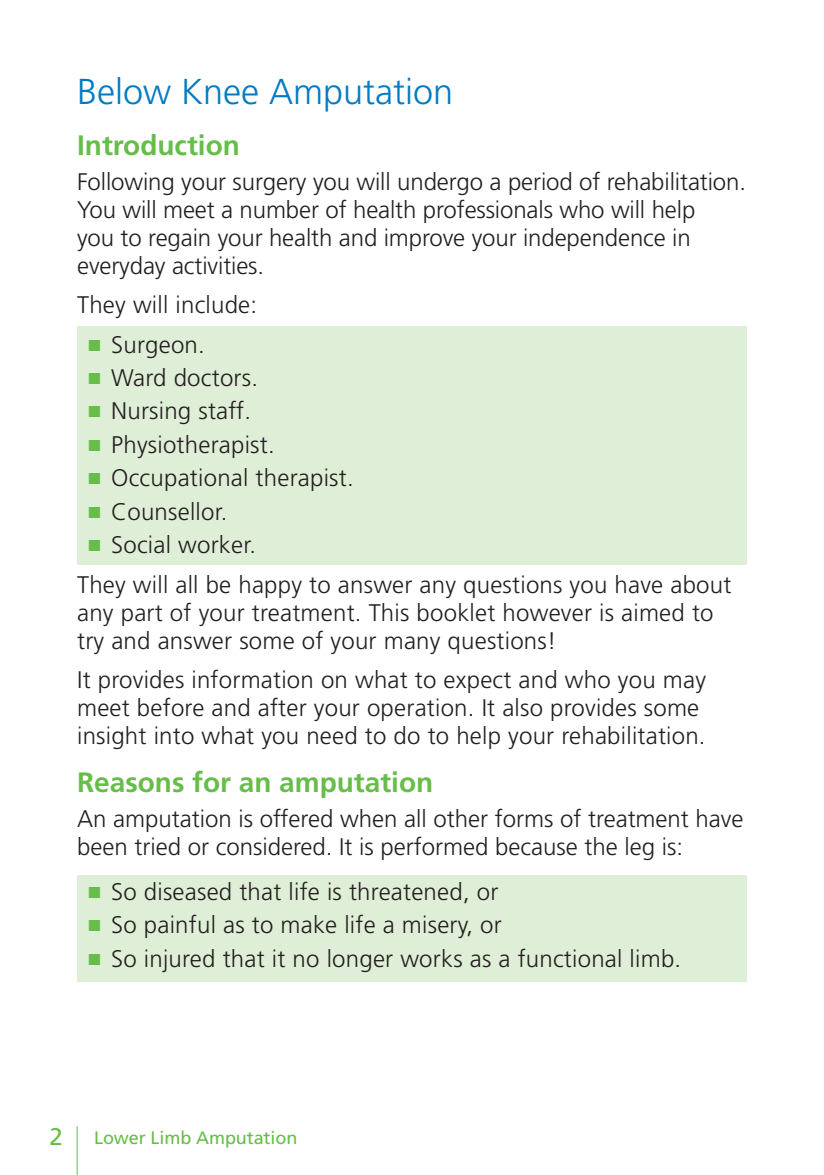
<style>
.page{position:relative;width:824px;height:1175px;background:#fff}
.page>*{position:absolute;margin:0;border:0;box-sizing:border-box;transform-origin:0 0}
.t1{font:300 36px "Frutiger";color:#007bc3}
.t2{font:700 28px "Frutiger";color:#67bd49}
.t3{font:300 24px/28px "Frutiger";letter-spacing:.01em;color:#231f20}
.t4{font:24px "Frutiger";color:#67bd49}
.t5{font:18px "Frutiger";letter-spacing:-.005em;color:#67bd49}
</style>
<div class="page">
<div style="left:77px;top:326px;width:669px;height:238px;background:#dfeed6"></div>
<div style="left:77px;top:875px;width:669px;height:106px;background:#dfeed6"></div>
<hr style="left:77px;top:1126px;width:1px;height:49px;background:#67bd49">
<h1 class="t1" style="left:77px;top:71px;width:377px">Below Knee Amputation</h1>
<p class="t2" style="left:77px;top:129px;width:164px">Introduction</p>
<p class="t3" style="left:77px;top:168px;width:670px">Following your surgery you will undergo a period of rehabilitation.<br>You will meet a number of health professionals who will help<br>you to regain your health and improve your independence in everyday activities.</p>
<p class="t3" style="left:111px;top:285px;width:147px;line-height:39.4px;text-indent:-34px">They will include:<br>Surgeon.</p>
<p class="t3" style="left:111px;top:361px;width:244px;line-height:33.4px">Ward doctors.<br>Nursing staff.<br>Physiotherapist.<br>Occupational therapist.<br>Counsellor.<br>Social worker.</p>
<p class="t3" style="left:77px;top:570px;width:655px">They will all be happy to answer any questions you have about any part of your treatment. This booklet however is aimed to try and answer some of your many questions!</p>
<p class="t3" style="left:77px;top:666px;width:630px">It provides information on what to expect and who you may meet before and after your operation. It also provides some insight into what you need to do to help your rehabilitation.</p>
<p class="t2" style="left:77px;top:766px;width:357px">Reasons for an amputation</p>
<p class="t3" style="left:77px;top:804px;width:667px">An amputation is offered when all other forms of treatment have been tried or considered. It is performed because the leg is:</p>
<p class="t3" style="left:111px;top:875px;width:571px;line-height:33.4px">So diseased that life is threatened, or<br>So painful as to make life a misery, or<br>So injured that it no longer works as a functional limb.</p>
<p class="t4" style="left:50px;top:1123px;width:15px">2</p>
<p class="t5" style="left:94px;top:1127px;width:205px">Lower Limb Amputation</p>
</div>
